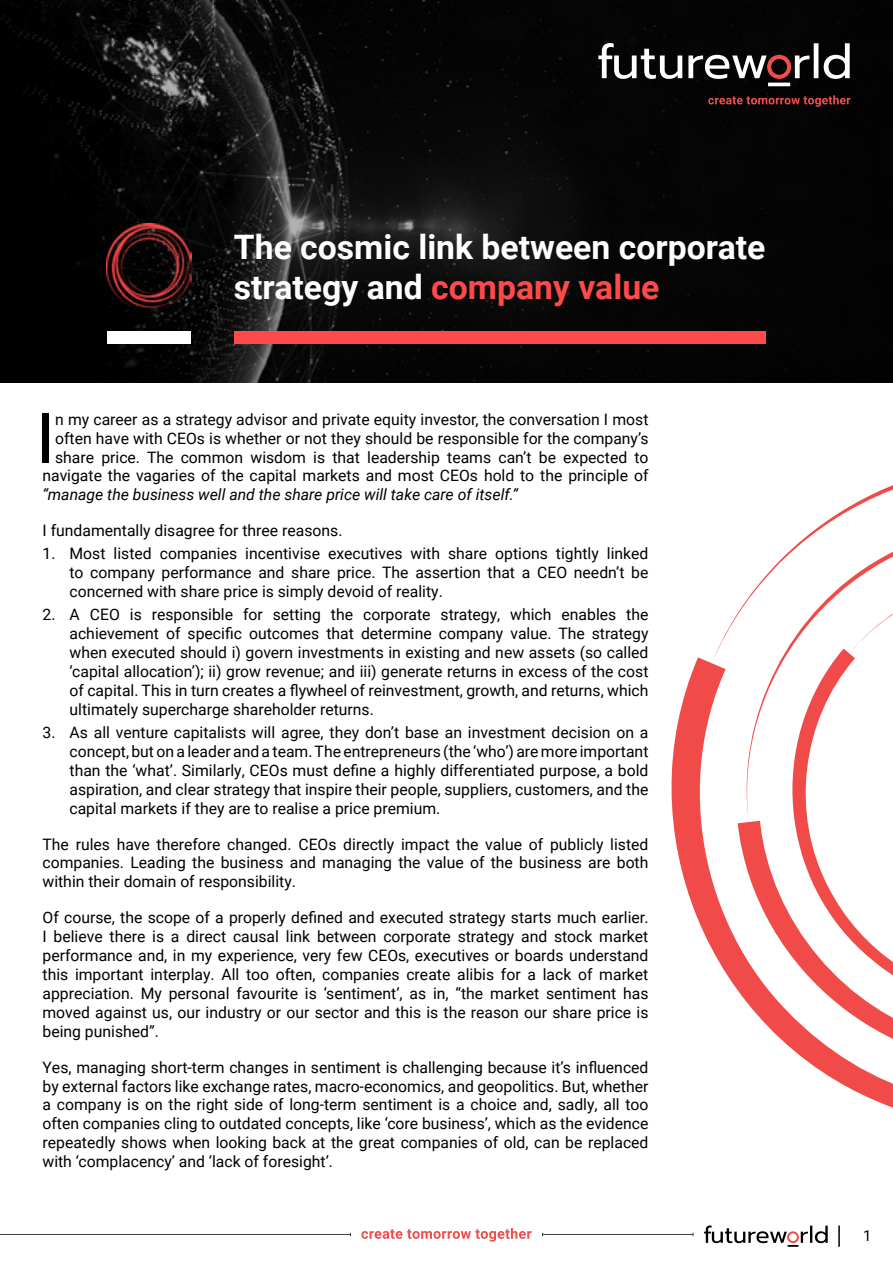
<style>
.page{position:relative;width:893px;height:1263px;background:#fff}
.page>*{position:absolute;margin:0;border:0;box-sizing:border-box;transform-origin:0 0}
.t1{font:68.85px "Roboto";color:#000}
.t2{font:700 33.75px/40.5px "Roboto";color:#fff}
.t3{font:15.75px/18.9px "Roboto";color:#000;text-align:justify}
.t4{font:italic 15.75px "Roboto";color:#000}
.t5{font:15px "Roboto";color:#000}
.s1{color:#fe4a49}
</style>
<div class="page">
<svg style="left:361px;top:1228px;width:170px;height:14px"></svg>
<hr style="left:0;top:1234px;width:350px;height:1px;background:#414042">
<hr style="left:543px;top:1234px;width:150px;height:1px;background:#414042">
<svg style="left:704px;top:1225px;width:124px;height:22px"></svg>
<hr style="left:838px;top:1225px;width:2px;height:22px;background:#000">
<img style="left:0;top:0;width:893px;height:383px">
<svg style="left:598px;top:43px;width:252px;height:43px"></svg>
<svg style="left:708px;top:95px;width:142px;height:12px;background:#471818"></svg>
<img style="left:106px;top:223px;width:85px;height:86px">
<div style="left:107px;top:331px;width:84px;height:13px;background:#fff"></div>
<div style="left:234px;top:331px;width:531px;height:13px;background:#fe4a49"></div>
<svg style="left:671px;top:623px;width:222px;height:485px"></svg>
<svg style="left:732px;top:485px;width:161px;height:604px"></svg>
<svg style="left:766px;top:553px;width:127px;height:487px"></svg>
<h2 class="t2" style="left:234px;top:225px;width:533px">The cosmic link between corporate strategy and <span class="s1">company value</span></h2>
<p class="t3" style="left:43px;top:409px;width:607px;text-align:right">n my career as a strategy advisor and private equity investor, the conversation I most often have with CEOs is whether or not they should be responsible for the company’s share price. The common wisdom is that leadership teams can’t be expected to navigate the vagaries of the capital markets and most CEOs hold to the principle of</p>
<p class="t4" style="left:43px;top:484px;width:477px">“manage the business well and the share price will take care of itself.”</p>
<p class="t3" style="left:43px;top:521px;width:301px">I fundamentally disagree for three reasons.</p>
<p class="t3" style="left:70px;top:544px;width:580px;text-indent:-27px">1. Most listed companies incentivise executives with share options tightly linked to company performance and share price. The assertion that a CEO needn’t be concerned with share price is simply devoid of reality.</p>
<p class="t3" style="left:70px;top:605px;width:580px;text-indent:-27px">2. A CEO is responsible for setting the corporate strategy, which enables the achievement of specific outcomes that determine company value. The strategy when executed should i) govern investments in existing and new assets (so called ‘capital allocation’); ii) grow revenue; and iii) generate returns in excess of the cost of capital. This in turn creates a flywheel of reinvestment, growth, and returns, which ultimately supercharge shareholder returns.</p>
<p class="t3" style="left:70px;top:722px;width:580px;text-indent:-27px">3. As all venture capitalists will agree, they don’t base an investment decision on a concept, but on a leader and a team. The entrepreneurs (the ‘who’) are more important than the ‘what’. Similarly, CEOs must define a highly differentiated purpose, a bold aspiration, and clear strategy that inspire their people, suppliers, customers, and the capital markets if they are to realise a price premium.</p>
<p class="t3" style="left:43px;top:834px;width:607px">The rules have therefore changed. CEOs directly impact the value of publicly listed companies. Leading the business and managing the value of the business are both within their domain of responsibility.</p>
<p class="t3" style="left:43px;top:908px;width:607px">Of course, the scope of a properly defined and executed strategy starts much earlier.<br>I believe there is a direct causal link between corporate strategy and stock market performance and, in my experience, very few CEOs, executives or boards understand this important interplay. All too often, companies create alibis for a lack of market appreciation. My personal favourite is ‘sentiment’, as in, “the market sentiment has moved against us, our industry or our sector and this is the reason our share price is being punished”.</p>
<p class="t3" style="left:43px;top:1057px;width:607px">Yes, managing short-term changes in sentiment is challenging because it’s influenced by external factors like exchange rates, macro-economics, and geopolitics. But, whether a company is on the right side of long-term sentiment is a choice and, sadly, all too often companies cling to outdated concepts, like ‘core business’, which as the evidence repeatedly shows when looking back at the great companies of old, can be replaced with ‘complacency’ and ‘lack of foresight’.</p>
<h1 class="t1" style="left:36px;top:390px;width:20px">I</h1>
<p class="t5" style="left:863px;top:1225px;width:10px">1</p>
</div>
